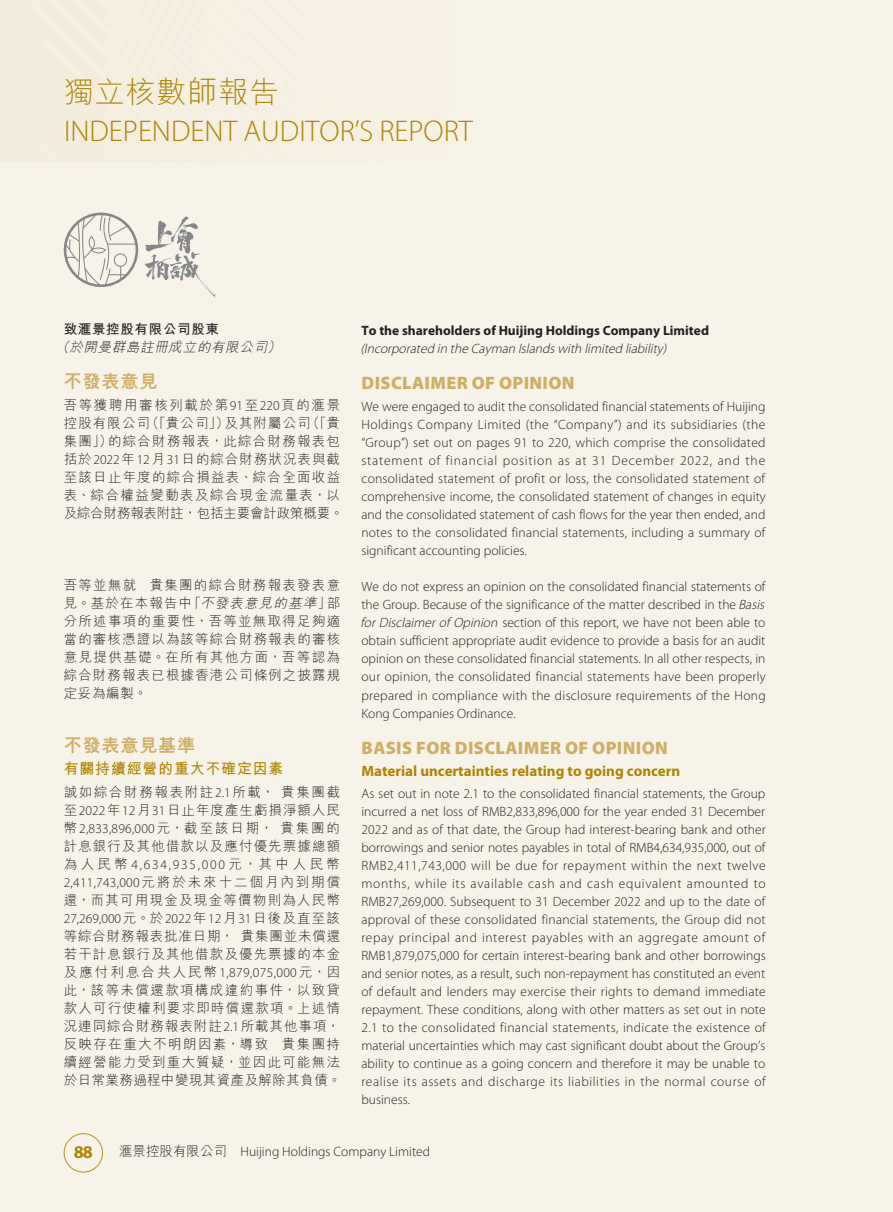
<style>
.page{position:relative;width:893px;height:1212px;background:#f8f3e9}
.page>*{position:absolute;margin:0;border:0;box-sizing:border-box;transform-origin:0 0}
.t1{font:300 30px "Myriad Pro";color:#ad8504}
.t2{font:300 30px "M Hei HK";letter-spacing:.03em;color:#ad8504}
._01_H1{font:900 18px "Myriad Pro";letter-spacing:.02em;color:#ceaf66}
._01_H1-2{font:800 18px "M Hei HK";letter-spacing:.05em;color:#ceaf66}
.t3{font:700 18px "Myriad Pro";color:#ad8504}
._02_H2{font:700 15px "Myriad Pro";color:#ad8504}
._02_H2-2{font:700 15px "M Hei HK";letter-spacing:.05em;color:#ad8504}
._00_txt{font:300 13.5px/18px "Myriad Pro";color:#231f20;text-align:justify}
._00_txt-2{font:300 13.5px/18px "M Hei HK";letter-spacing:.09em;color:#231f20;text-align:justify}
._00_txt-3{font:italic 300 13.5px "Myriad Pro";color:#231f20}
._00_txt-4{font:700 13.5px "Myriad Pro";color:#231f20}
._00_txt-5{font:italic 300 13.5px "M Hei HK";color:#231f20}
._00_txt-6{font:700 13.5px "M Hei HK";letter-spacing:.05em;color:#231f20}
.s1{font-family:"Myriad Pro"}
.s2{font-style:italic}
.s3{font-family:"M Hei HK"}
</style>
<div class="page">
<svg style="left:145px;top:216px;width:71px;height:82px"></svg>
<svg style="left:64px;top:213px;width:74px;height:74px"></svg>
<p class="t2" style="left:64px;top:77px;width:217px">獨立核數師報告</p>
<p class="t1" style="left:64px;top:113px;width:410px">INDEPENDENT AUDITOR’S REPORT</p>
<p class="_00_txt-6" style="left:64px;top:319px;width:157px">致滙景控股有限公司股東</p>
<p class="_00_txt-5" style="left:56px;top:340px;width:229px">（於開曼群島註冊成立的有限公司）</p>
<p class="_01_H1-2" style="left:64px;top:372px;width:95px">不發表意見</p>
<p class="_00_txt-2" style="left:64px;top:396px;width:281px;text-align:left">吾等獲聘用審核列載於第<span class="s1">91</span>至<span class="s1">220</span>頁的滙景控股有限公司（「貴公司」）及其附屬公司（「貴集團」）的綜合財務報表，此綜合財務報表包括於<span class="s1">2022</span>年<span class="s1">12</span>月<span class="s1">31</span>日的綜合財務狀況表與截至該日止年度的綜合損益表、綜合全面收益表、綜合權益變動表及綜合現金流量表，以及綜合財務報表附註，包括主要會計政策概要。</p>
<p class="_00_txt-2" style="left:64px;top:576px;width:278px">吾等並無就 貴集團的綜合財務報表發表意見。基於在本報告中「<span class="s2">不發表意見的基準</span>」部分所述事項的重要性，吾等並無取得足夠適當的審核憑證以為該等綜合財務報表的審核意見提供基礎。在所有其他方面，吾等認為綜合財務報表已根據香港公司條例之披露規定妥為編製。</p>
<p class="_01_H1-2" style="left:64px;top:736px;width:133px">不發表意見基準</p>
<p class="_02_H2-2" style="left:64px;top:758px;width:221px">有關持續經營的重大不確定因素</p>
<p class="_00_txt-2" style="left:64px;top:782px;width:279px">誠如綜合財務報表附註<span class="s1">2.1</span>所載，貴集團截至<span class="s1">2022</span>年<span class="s1">12</span>月<span class="s1">31</span>日止年度產生虧損淨額人民幣<span class="s1">2,833,896,000</span>元，截至該日期，貴集團的計息銀行及其他借款以及應付優先票據總額為人民幣 <span class="s1">4,634,935,000</span> 元，其中人民幣<span class="s1">2,411,743,000</span>元將於未來十二個月內到期償還，而其可用現金及現金等價物則為人民幣<span class="s1">27,269,000</span>元。於<span class="s1">2022</span>年<span class="s1">12</span>月<span class="s1">31</span>日後及直至該等綜合財務報表批准日期，貴集團並未償還若干計息銀行及其他借款及優先票據的本金及應付利息合共人民幣<span class="s1">1,879,075,000</span>元，因此，該等未償還款項構成違約事件，以致貸款人可行使權利要求即時償還款項。上述情況連同綜合財務報表附註<span class="s1">2.1</span>所載其他事項，反映存在重大不明朗因素，導致 貴集團持續經營能力受到重大質疑，並因此可能無法於日常業務過程中變現其資產及解除其負債。</p>
<p class="_00_txt-4" style="left:361px;top:322px;width:349px">To the shareholders of Huijing Holdings Company Limited</p>
<p class="_00_txt-3" style="left:360px;top:341px;width:311px">(Incorporated in the Cayman Islands with limited liability)</p>
<p class="_01_H1" style="left:362px;top:371px;width:214px">DISCLAIMER OF OPINION</p>
<p class="_00_txt" style="left:361px;top:398px;width:406px">We were engaged to audit the consolidated financial statements of Huijing Holdings Company Limited (the “Company”) and its subsidiaries (the “Group”) set out on pages 91 to 220, which comprise the consolidated statement of financial position as at 31 December 2022, and the consolidated statement of profit or loss, the consolidated statement of comprehensive income, the consolidated statement of changes in equity and the consolidated statement of cash flows for the year then ended, and notes to the consolidated financial statements, including a summary of significant accounting policies.</p>
<p class="_00_txt" style="left:360px;top:578px;width:409px;text-align:left">We do not express an opinion on the consolidated financial statements of the Group. Because of the significance of the matter described in the <span class="s2">Basis forDisclaimerof Opinion</span> section of this report, we have not been able to obtain sufficient appropriate audit evidence to provide a basis for an audit opinion on these consolidated financial statements. In all other respects, in our opinion, the consolidated financial statements have been properly prepared in compliance with the disclosure requirements of the Hong Kong Companies Ordinance.</p>
<p class="_01_H1" style="left:362px;top:735px;width:308px">BASIS FOR DISCLAIMER OF OPINION</p>
<p class="_02_H2" style="left:361px;top:761px;width:320px">Material uncertainties relating to going concern</p>
<p class="_00_txt" style="left:361px;top:784px;width:406px">As set out in note 2.1 to the consolidated financial statements, the Group incurred a net loss of RMB2,833,896,000 for the year ended 31 December 2022 and as of that date, the Group had interest-bearing bank and other borrowings and senior notes payables in total of RMB4,634,935,000, out of RMB2,411,743,000 will be due for repayment within the next twelve months, while its available cash and cash equivalent amounted to RMB27,269,000. Subsequent to 31 December 2022 and up to the date of approval of these consolidated financial statements, the Group did not repay principal and interest payables with an aggregate amount of RMB1,879,075,000 for certain interest-bearing bank and other borrowings and senior notes, as a result, such non-repayment has constituted an event of default and lenders may exercise their rights to demand immediate repayment. These conditions, along with other matters as set out in note 2.1 to the consolidated financial statements, indicate the existence of material uncertainties which may cast significant doubt about the Group’s ability to continue as a going concern and therefore it may be unable to realise its assets and discharge its liabilities in the normal course of business.</p>
<p class="t3" style="left:74px;top:1140px;width:21px">88</p>
<p class="_00_txt" style="left:119px;top:1142px;width:312px"><span class="s3">滙景控股有限公司</span> Huijing Holdings Company Limited</p>
</div>
